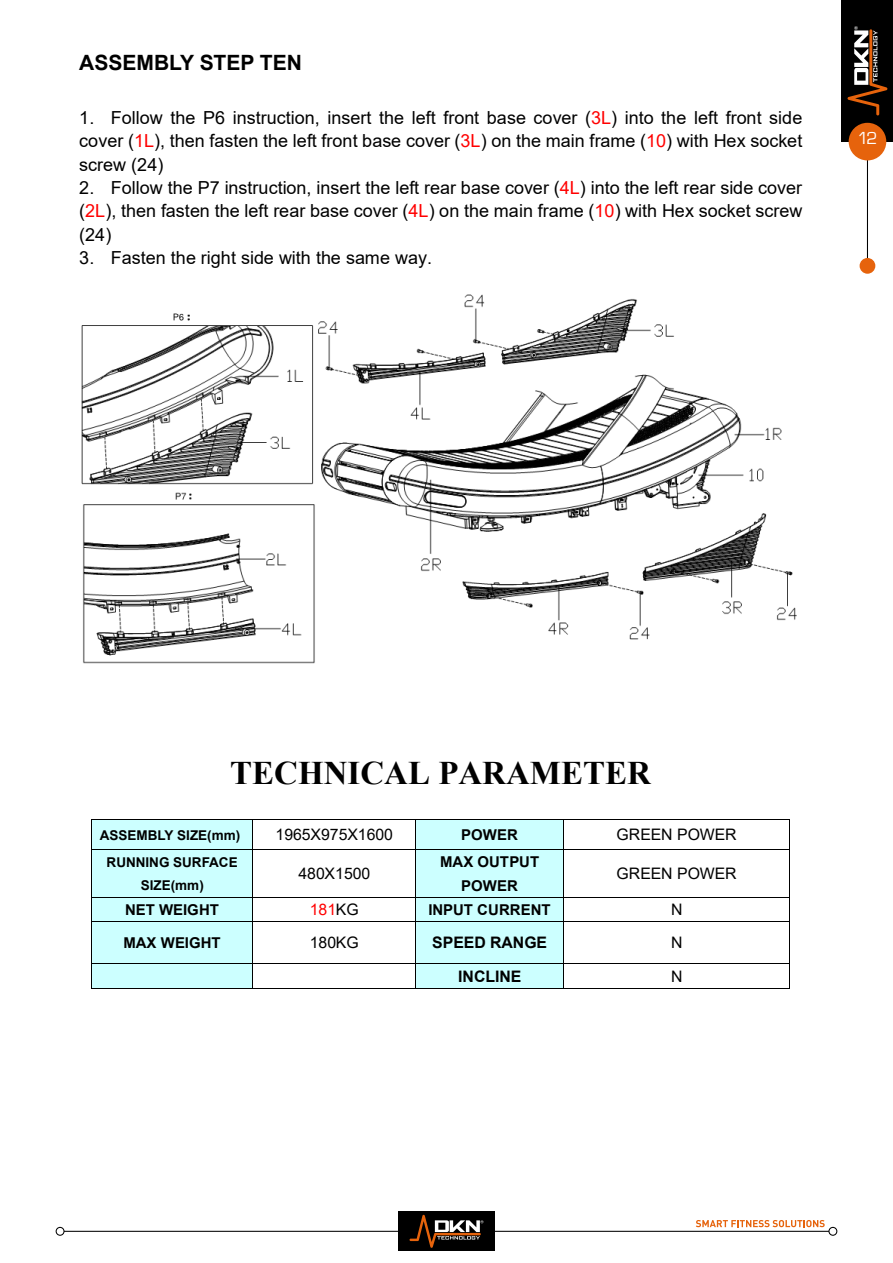
<style>
.page{position:relative;width:893px;height:1263px;background:#fff}
.page>*{position:absolute;margin:0;border:0;box-sizing:border-box;transform-origin:0 0}
.t1{font:700 33px "Times New Roman";color:#000}
.t2{font:700 21px "Arial";color:#000}
.t3{font:18px/23.4px "Arial";color:#000;text-align:justify}
.t4{font:18px "Eurostar";color:#fff}
.t5{font:15.9px "Arial";color:#000}
.t6{font:700 15.9px "Arial";letter-spacing:-.005em;color:#000}
.t7{font:15.9px "Arial";color:#f00}
.t8{font:700 15px/23.4px "Arial";color:#000;text-align:center}
.t9{font:700 13.5px/23.4px "Arial";color:#000;text-align:center}
.s1{color:#f00}
.s2{color:#000}
</style>
<div class="page">
<hr style="left:60px;top:1231px;width:773px;height:1px;background:#000">
<svg style="left:56px;top:1227px;width:9px;height:9px"></svg>
<div style="left:398px;top:1212px;width:97px;height:39px;background:#000"></div>
<svg style="left:409px;top:1215px;width:74px;height:33px"></svg>
<svg style="left:696px;top:1220px;width:141px;height:16px"></svg>
<div style="left:842px;top:0;width:51px;height:142px;background:#000"></div>
<svg style="left:847px;top:26px;width:40px;height:90px"></svg>
<hr style="left:867px;top:145px;width:1px;height:127px;background:#000">
<div style="left:849px;top:123px;width:37px;height:37px;background:#e6630c;border-radius:50%"></div>
<div style="left:860px;top:258px;width:15px;height:16px;background:#e6630c;border-radius:50%"></div>
<div style="left:92px;top:820px;width:160px;height:29px;background:#cff"></div>
<div style="left:416px;top:820px;width:147px;height:29px;background:#cff"></div>
<hr style="left:92px;top:819px;width:160px;height:1px;background:#000">
<hr style="left:253px;top:819px;width:162px;height:1px;background:#000">
<hr style="left:416px;top:819px;width:147px;height:1px;background:#000">
<hr style="left:564px;top:819px;width:225px;height:1px;background:#000">
<div style="left:92px;top:850px;width:160px;height:47px;background:#cff"></div>
<div style="left:416px;top:850px;width:147px;height:47px;background:#cff"></div>
<svg style="left:91px;top:819px;width:1px;height:31px"></svg>
<hr style="left:92px;top:849px;width:160px;height:1px;background:#000">
<svg style="left:252px;top:819px;width:1px;height:31px"></svg>
<hr style="left:253px;top:849px;width:162px;height:1px;background:#000">
<svg style="left:415px;top:819px;width:1px;height:31px"></svg>
<hr style="left:416px;top:849px;width:147px;height:1px;background:#000">
<svg style="left:563px;top:819px;width:1px;height:31px"></svg>
<hr style="left:564px;top:849px;width:225px;height:1px;background:#000">
<svg style="left:789px;top:819px;width:1px;height:31px"></svg>
<hr style="left:91px;top:850px;width:1px;height:47px;background:#000">
<hr style="left:252px;top:850px;width:1px;height:47px;background:#000">
<hr style="left:415px;top:850px;width:1px;height:47px;background:#000">
<hr style="left:563px;top:850px;width:1px;height:47px;background:#000">
<hr style="left:789px;top:850px;width:1px;height:47px;background:#000">
<div style="left:92px;top:898px;width:160px;height:23px;background:#cff"></div>
<div style="left:416px;top:898px;width:147px;height:23px;background:#cff"></div>
<hr style="left:92px;top:897px;width:160px;height:1px;background:#000">
<hr style="left:253px;top:897px;width:162px;height:1px;background:#000">
<hr style="left:416px;top:897px;width:147px;height:1px;background:#000">
<hr style="left:564px;top:897px;width:225px;height:1px;background:#000">
<div style="left:92px;top:922px;width:160px;height:41px;background:#cff"></div>
<div style="left:416px;top:922px;width:147px;height:41px;background:#cff"></div>
<svg style="left:91px;top:897px;width:1px;height:25px"></svg>
<hr style="left:92px;top:921px;width:160px;height:1px;background:#000">
<svg style="left:252px;top:897px;width:1px;height:25px"></svg>
<hr style="left:253px;top:921px;width:162px;height:1px;background:#000">
<svg style="left:415px;top:897px;width:1px;height:25px"></svg>
<hr style="left:416px;top:921px;width:147px;height:1px;background:#000">
<svg style="left:563px;top:897px;width:1px;height:25px"></svg>
<hr style="left:564px;top:921px;width:225px;height:1px;background:#000">
<svg style="left:789px;top:897px;width:1px;height:25px"></svg>
<hr style="left:91px;top:922px;width:1px;height:41px;background:#000">
<hr style="left:252px;top:922px;width:1px;height:41px;background:#000">
<hr style="left:415px;top:922px;width:1px;height:41px;background:#000">
<hr style="left:563px;top:922px;width:1px;height:41px;background:#000">
<hr style="left:789px;top:922px;width:1px;height:41px;background:#000">
<div style="left:92px;top:964px;width:160px;height:23px;background:#cff"></div>
<div style="left:416px;top:964px;width:147px;height:23px;background:#cff"></div>
<hr style="left:92px;top:963px;width:160px;height:1px;background:#000">
<hr style="left:253px;top:963px;width:162px;height:1px;background:#000">
<hr style="left:416px;top:963px;width:147px;height:1px;background:#000">
<hr style="left:564px;top:963px;width:225px;height:1px;background:#000">
<svg style="left:91px;top:963px;width:1px;height:26px"></svg>
<hr style="left:92px;top:988px;width:160px;height:1px;background:#000">
<svg style="left:252px;top:963px;width:1px;height:26px"></svg>
<hr style="left:253px;top:988px;width:162px;height:1px;background:#000">
<svg style="left:415px;top:963px;width:1px;height:26px"></svg>
<hr style="left:416px;top:988px;width:147px;height:1px;background:#000">
<svg style="left:563px;top:963px;width:1px;height:26px"></svg>
<hr style="left:564px;top:988px;width:225px;height:1px;background:#000">
<svg style="left:789px;top:963px;width:1px;height:26px"></svg>
<img style="left:81px;top:294px;width:716px;height:370px">
<p class="t2" style="left:79px;top:48px;width:224px">ASSEMBLY STEP TEN</p>
<p class="t3" style="left:79px;top:106px;width:725px">1. Follow the P6 instruction, insert the left front base cover (<span class="s1">3L</span>) into the left front side cover (<span class="s1">1L</span>), then fasten the left front base cover (<span class="s1">3L</span>) on the main frame (<span class="s1">10</span>) with Hex socket screw (24)</p>
<p class="t3" style="left:79px;top:176px;width:725px">2. Follow the P7 instruction, insert the left rear base cover (<span class="s1">4L</span>) into the left rear side cover (<span class="s1">2L</span>), then fasten the left rear base cover (<span class="s1">4L</span>) on the main frame (<span class="s1">10</span>) with Hex socket screw (24)</p>
<p class="t3" style="left:79px;top:246px;width:354px">3. Fasten the right side with the same way.</p>
<p class="t4" style="left:857px;top:127px;width:22px">12</p>
<h1 class="t1" style="left:230px;top:749px;width:422px">TECHNICAL PARAMETER</h1>
<p class="t9" style="left:100px;top:823px;width:142px">ASSEMBLY SIZE(mm)</p>
<p class="t5" style="left:275px;top:824px;width:119px">1965X975X1600</p>
<p class="t8" style="left:461px;top:823px;width:58px">POWER</p>
<p class="t5" style="left:617px;top:824px;width:121px">GREEN POWER</p>
<p class="t9" style="left:107px;top:850px;width:133px">RUNNING SURFACE<br>SIZE(mm)</p>
<p class="t5" style="left:298px;top:863px;width:73px">480X1500</p>
<p class="t8" style="left:440px;top:850px;width:100px">MAX OUTPUT<br>POWER</p>
<p class="t5" style="left:617px;top:863px;width:121px">GREEN POWER</p>
<p class="t8" style="left:125px;top:898px;width:95px">NET WEIGHT</p>
<p class="t7" style="left:310px;top:898px;width:51px">181<span class="s2">KG</span></p>
<p class="t8" style="left:428px;top:898px;width:124px">INPUT CURRENT</p>
<p class="t5" style="left:671px;top:898px;width:13px">N</p>
<p class="t8" style="left:123px;top:931px;width:99px">MAX WEIGHT</p>
<p class="t5" style="left:310px;top:932px;width:51px">180KG</p>
<p class="t6" style="left:432px;top:932px;width:116px">SPEED RANGE</p>
<p class="t5" style="left:671px;top:932px;width:13px">N</p>
<p class="t6" style="left:458px;top:965px;width:65px">INCLINE</p>
<p class="t5" style="left:671px;top:965px;width:13px">N</p>
</div>
